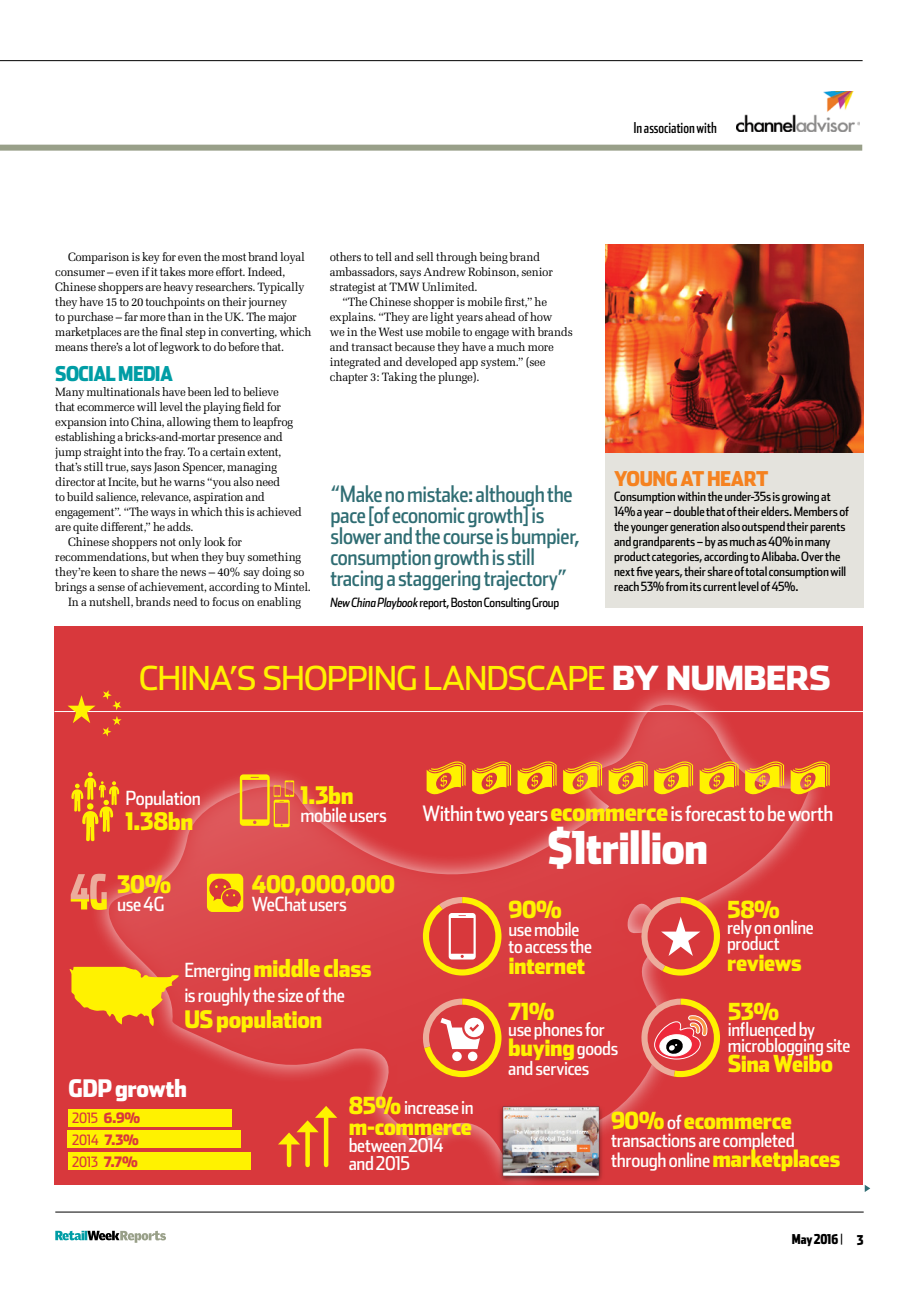
<style>
.page{position:relative;width:919px;height:1289px;background:#fff}
.page>*{position:absolute;margin:0;border:0;box-sizing:border-box;transform-origin:0 0}
.t1{font:900 44.85px "Stainless Cond";color:#fff}
.t2{font:33px "Stainless";letter-spacing:-.035em;color:#fff200}
.t3{font:900 24px "Stainless Cond";letter-spacing:-.02em;color:#fff200}
.t4{font:900 24px "Stainless Cond";color:#fff}
.t5{font:900 23.4px/46px "Stainless Cond";letter-spacing:-.02em;color:#fff200}
.t6{font:22.5px/21px "Stainless Cond";letter-spacing:-.015em;color:#2f6d73}
.t7{font:21.3px "Stainless Cond";letter-spacing:-.02em;color:#fff}
.t8{font:900 20.25px "Stainless Cond";letter-spacing:-.02em;color:#f58220}
.t9{font:900 20.25px "Stainless Cond";letter-spacing:-.03em;color:#009da5}
.t10{font:19.5px/20.4px "Stainless Cond";letter-spacing:-.02em;color:#fff}
.t11{font:18.9px/17.5px "Stainless Cond";letter-spacing:-.02em;color:#fff}
.t12{font:15px "Stainless Comp";color:#000}
.t13{font:14.25px/21.8px "Stainless Cond";letter-spacing:-.015em;color:#d8383c;text-align:justify}
.t14{font:900 13.5px "Stainless Comp";letter-spacing:-.01em;color:#000}
.t15{font:12.75px/15px "Stainless Cond";letter-spacing:-.01em;color:#000}
.t16{font:12px/15px "Melior";letter-spacing:-.025em;color:#000;scale:.96 1}
.s1{font-style:italic}
.s2{font-weight:900;color:#fff}
.s3{font-weight:400;font-size:19.5px;color:#fff}
.s4{font-weight:900;font-size:25.5px;color:#fff200}
.s5{font-weight:400;font-size:18.9px;color:#fff}
.s6{font-weight:900}
.s7{font-weight:900;font-size:23.4px;color:#fff200}
.s8{font-weight:400}
</style>
<div class="page">
<hr style="left:55px;top:1211px;width:808px;height:1px;background:#000">
<svg style="left:55px;top:1230px;width:111px;height:12px"></svg>
<img style="left:736px;top:91px;width:123px;height:41px">
<div style="left:605px;top:332px;width:258px;height:275px;background:#e4e3dd"></div>
<img style="left:605px;top:244px;width:258px;height:208px">
<div style="left:54px;top:626px;width:808px;height:558px;background:#d8383c"></div>
<div style="left:90px;top:685px;width:737px;height:508px;background:#fff;opacity:.75"></div>
<svg style="left:107px;top:703px;width:703px;height:472px"></svg>
<hr style="left:54px;top:711px;width:809px;height:1px;background:#fff">
<svg style="left:71px;top:772px;width:48px;height:69px"></svg>
<svg style="left:240px;top:774px;width:54px;height:53px;background:#e67e42"></svg>
<svg style="left:71px;top:873px;width:36px;height:36px"></svg>
<svg style="left:70px;top:966px;width:109px;height:60px"></svg>
<div style="left:67px;top:1152px;width:183px;height:17px;background:#fff200"></div>
<div style="left:67px;top:1130px;width:174px;height:17px;background:#fff200"></div>
<div style="left:67px;top:1109px;width:164px;height:17px;background:#fff200"></div>
<div style="left:207px;top:873px;width:36px;height:39px;background:#fff200;border-radius:6px"></div>
<svg style="left:209px;top:878px;width:32px;height:29px"></svg>
<hr style="left:287px;top:1140px;width:4px;height:24px;background:#fff200">
<div style="left:305px;top:1128px;width:5px;height:36px;background:#fff200"></div>
<hr style="left:324px;top:1113px;width:4px;height:51px;background:#fff200">
<svg style="left:278px;top:1105px;width:59px;height:39px"></svg>
<svg style="left:67px;top:695px;width:28px;height:28px"></svg>
<svg style="left:102px;top:716px;width:19px;height:20px"></svg>
<svg style="left:103px;top:690px;width:18px;height:20px"></svg>
<svg style="left:423px;top:897px;width:78px;height:78px"></svg>
<svg style="left:418px;top:998px;width:83px;height:79px"></svg>
<svg style="left:635px;top:897px;width:85px;height:78px"></svg>
<svg style="left:426px;top:753px;width:39px;height:48px"></svg>
<svg style="left:517px;top:753px;width:39px;height:48px"></svg>
<svg style="left:608px;top:753px;width:39px;height:48px"></svg>
<svg style="left:699px;top:753px;width:39px;height:48px"></svg>
<svg style="left:472px;top:753px;width:39px;height:48px"></svg>
<svg style="left:563px;top:753px;width:39px;height:48px"></svg>
<svg style="left:654px;top:753px;width:39px;height:48px"></svg>
<svg style="left:745px;top:753px;width:39px;height:48px"></svg>
<svg style="left:790px;top:753px;width:39px;height:48px"></svg>
<svg style="left:638px;top:998px;width:82px;height:79px"></svg>
<img style="left:497px;top:1103px;width:107px;height:80px">
<svg style="left:864px;top:1185px;width:6px;height:6px"></svg>
<div style="left:0;top:145px;width:862px;height:6px;background:#99a089"></div>
<hr style="left:0;top:60px;width:862px;height:1px;background:#000">
<p class="t12" style="left:633px;top:119px;width:85px">In association with</p>
<p class="t16" style="left:55px;top:249px;width:268px;text-indent:13px">Comparison is key for even the most brand loyal consumer – even if it takes more effort. Indeed, Chinese shoppers are heavy researchers. Typically they have 15 to 20 touchpoints on their journey<br>to purchase – far more than in the UK. The major marketplaces are the final step in converting, which means there’s a lot of legwork to do before that.</p>
<h3 class="t9" style="left:55px;top:361px;width:119px">social media</h3>
<p class="t16" style="left:55px;top:384px;width:234px">Many multinationals have been led to believe</p>
<p class="t16" style="left:55px;top:399px;width:236px">that ecommerce will level the playing field for</p>
<p class="t16" style="left:55px;top:414px;width:249px">expansion into China, allowing them to leapfrog</p>
<p class="t16" style="left:55px;top:429px;width:239px">establishing a bricks-and-mortar presence and</p>
<p class="t16" style="left:55px;top:444px;width:237px">jump straight into the fray. To a certain extent,</p>
<p class="t16" style="left:55px;top:459px;width:232px">that’s still true, says Jason Spencer, managing</p>
<p class="t16" style="left:55px;top:474px;width:236px">director at Incite, but he warns “you also need</p>
<p class="t16" style="left:55px;top:489px;width:220px">to build salience, relevance, aspiration and</p>
<p class="t16" style="left:55px;top:504px;width:258px">engagement”. “The ways in which this is achieved</p>
<p class="t16" style="left:55px;top:519px;width:146px">are quite different,” he adds.</p>
<p class="t16" style="left:68px;top:534px;width:183px">Chinese shoppers not only look for</p>
<p class="t16" style="left:55px;top:549px;width:258px">recommendations, but when they buy something</p>
<p class="t16" style="left:55px;top:564px;width:261px">they’re keen to share the news – 40% say doing so</p>
<p class="t16" style="left:55px;top:579px;width:268px">brings a sense of achievement, according to Mintel.</p>
<p class="t16" style="left:68px;top:594px;width:244px">In a nutshell, brands need to focus on enabling</p>
<p class="t16" style="left:330px;top:249px;width:234px">others to tell and sell through being brand ambassadors, says Andrew Robinson, senior strategist at TMW Unlimited.</p>
<p class="t16" style="left:330px;top:294px;width:255px;text-indent:13px">“The Chinese shopper is mobile first,” he explains. “They are light years ahead of how<br>we in the West use mobile to engage with brands and transact because they have a much more integrated and developed app system.” (see chapter 3: Taking the plunge).</p>
<h3 class="t6" style="left:330px;top:483px;width:251px">“Make no mistake: although the pace [of economic growth] is slower and the course is bumpier, consumption growth is still tracing a staggering trajectory”</h3>
<p class="t15" style="left:330px;top:594px;width:230px"><span class="s1">New China Playbook</span> report, Boston Consulting Group</p>
<h3 class="t8" style="left:614px;top:466px;width:156px">Young at heart</h3>
<p class="t15" style="left:614px;top:489px;width:236px">Consumption within the under-35s is growing at 14% a year – double that of their elders. Members of the younger generation also outspend their parents and grandparents – by as much as 40% in many product categories, according to Alibaba. Over the next five years, their share of total consumption will reach 53% from its current level of 45%.</p>
<h2 class="t2" style="left:139px;top:658px;width:693px">CHINA’S SHOPPING LANDSCAPE <span class="s2">BY NUMBERS</span></h2>
<h3 class="t10" style="left:125px;top:787px;width:77px">Population</h3>
<h3 class="t3" style="left:125px;top:806px;width:69px">1.38bn</h3>
<h3 class="t3" style="left:117px;top:869px;width:56px">30%</h3>
<h3 class="t10" style="left:117px;top:893px;width:49px">use 4G</h3>
<h3 class="t3" style="left:300px;top:781px;width:55px">1.3bn</h3>
<h3 class="t10" style="left:300px;top:804px;width:88px">mobile users</h3>
<h3 class="t3" style="left:252px;top:869px;width:145px">400,000,000</h3>
<h3 class="t10" style="left:252px;top:893px;width:97px">WeChat users</h3>
<h3 class="t3" style="left:184px;top:953px;width:189px"><span class="s3">Emerging</span> middle class</h3>
<h3 class="t10" style="left:184px;top:984px;width:162px">is roughly the size of the</h3>
<h3 class="t3" style="left:184px;top:1004px;width:140px">US population</h3>
<h3 class="t7" style="left:422px;top:800px;width:412px">Within two years <span class="s4">ecommerce</span> is forecast to be worth</h3>
<h1 class="t1" style="left:547px;top:820px;width:162px">$1trillion</h1>
<h3 class="t5" style="left:508px;top:886px;width:55px">90%</h3>
<h3 class="t11" style="left:508px;top:919px;width:85px">use mobile to access the</h3>
<h3 class="t5" style="left:508px;top:941px;width:79px">internet<br>71%</h3>
<h3 class="t11" style="left:508px;top:1019px;width:98px">use phones for</h3>
<h3 class="t5" style="left:508px;top:1024px;width:111px">buying<span class="s5">goods</span></h3>
<h3 class="t11" style="left:508px;top:1059px;width:82px">and services</h3>
<h3 class="t5" style="left:727px;top:886px;width:54px">58%</h3>
<h3 class="t11" style="left:727px;top:919px;width:88px;line-height:16px">rely on online product</h3>
<h3 class="t5" style="left:727px;top:938px;width:76px">reviews</h3>
<h3 class="t5" style="left:727px;top:987px;width:53px">53%</h3>
<h3 class="t11" style="left:727px;top:1020px;width:124px;line-height:16px">influenced by microblogging site</h3>
<h3 class="t5" style="left:727px;top:1040px;width:107px">Sina Weibo</h3>
<h3 class="t4" style="left:69px;top:1073px;width:16px">GDP</h3>
<h3 class="t4" style="left:115px;top:1073px;width:73px">growth</h3>
<p class="t13" style="left:72px;top:1106px;width:70px">2015 <span class="s6">6.9% </span>2014 <span class="s6">7.3% </span>2013 <span class="s6">7.7%</span></p>
<h3 class="t11" style="left:348px;top:1098px;width:126px"><span class="s7">85%</span> increase in</h3>
<h3 class="t5" style="left:348px;top:1102px;width:125px">m-commerce</h3>
<h3 class="t11" style="left:348px;top:1136px;width:96px">between 2014 and 2015</h3>
<h3 class="t5" style="left:611px;top:1096px;width:182px">90% <span class="s3">of</span> ecommerce</h3>
<h3 class="t10" style="left:611px;top:1128px;width:231px">transactions are completed through online <span class="s7">marketplaces</span></h3>
<p class="t14" style="left:791px;top:1231px;width:73px">May 2016 <span class="s8">|</span> 3</p>
</div>
